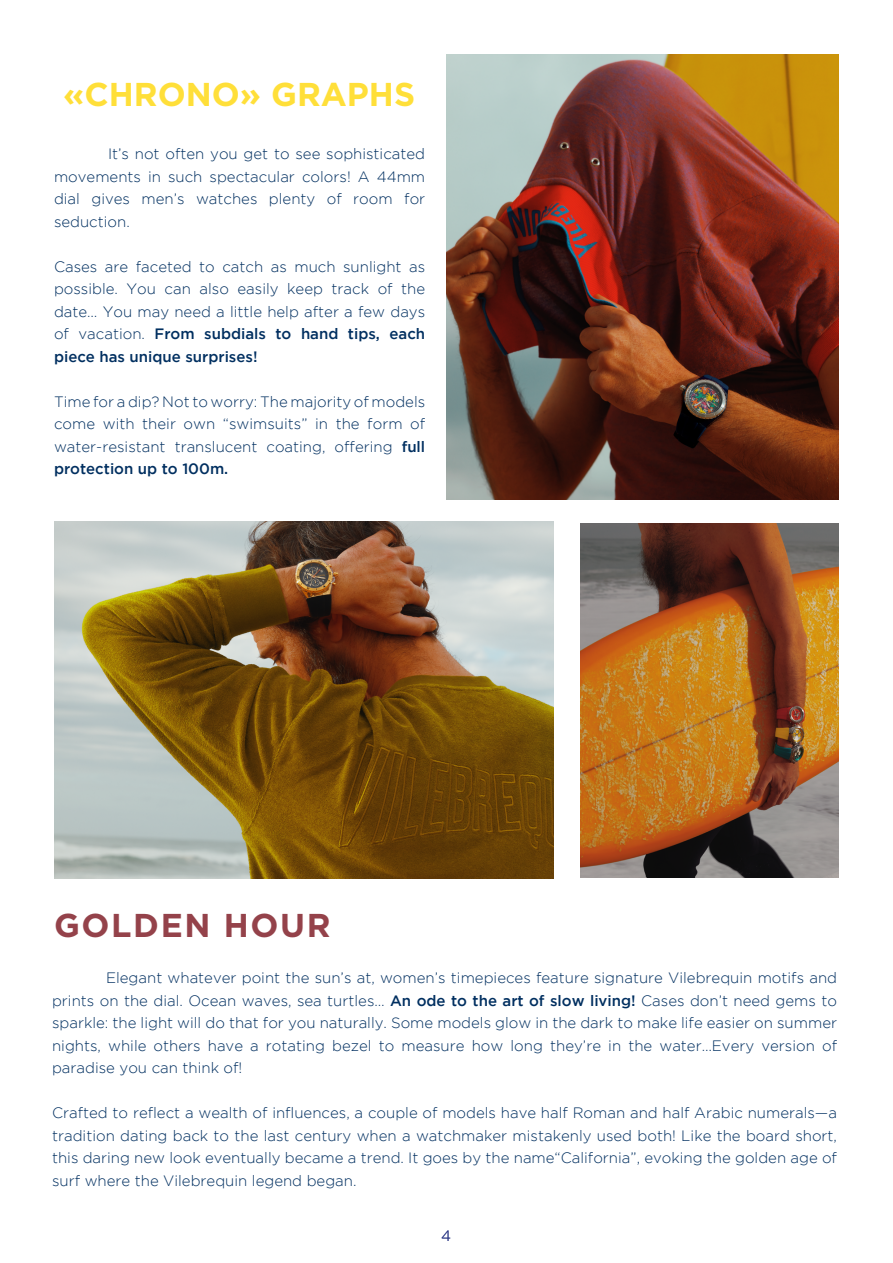
<style>
.page{position:relative;width:893px;height:1263px;background:#fff}
.page>*{position:absolute;margin:0;border:0;box-sizing:border-box;transform-origin:0 0}
.t1{font:700 33px "Gotham";color:#ffdf39}
.t2{font:700 33px "Gotham";letter-spacing:.05em;color:#94424a}
.t3{font:300 15px/22.5px "Gotham";color:#002f60;text-align:justify}
.t4{font:300 15px "Gotham";color:#283583}
.s1{font-weight:500}
</style>
<div class="page">
<img style="left:446px;top:54px;width:393px;height:446px">
<img style="left:54px;top:521px;width:500px;height:357px">
<img style="left:580px;top:523px;width:259px;height:355px">
<h1 class="t1" style="left:63px;top:72px;width:353px">«CHRONO» GRAPHS</h1>
<p class="t3" style="left:54px;top:143px;width:373px;text-indent:54px">It’s not often you get to see sophisticated movements in such spectacular colors! A 44mm dial gives men’s watches plenty of room for seduction.</p>
<p class="t3" style="left:54px;top:255px;width:373px">Cases are faceted to catch as much sunlight as possible. You can also easily keep track of the date… You may need a little help after a few days of vacation. <span class="s1">From subdials to hand tips, each piece has unique surprises!</span></p>
<p class="t3" style="left:54px;top:390px;width:373px">Time for a dip? Not to worry: The majority of models come with their own “swimsuits” in the form of water-resistant translucent coating, offering <span class="s1">full protection up to 100m.</span></p>
<h1 class="t2" style="left:54px;top:903px;width:278px">GOLDEN HOUR</h1>
<p class="t3" style="left:52px;top:966px;width:786px;text-indent:54px">Elegant whatever point the sun’s at, women’s timepieces feature signature Vilebrequin motifs and prints on the dial. Ocean waves, sea turtles… <span class="s1">An ode to the art of slow living!</span> Cases don’t need gems to sparkle: the light will do that for you naturally. Some models glow in the dark to make life easier on summer nights, while others have a rotating bezel to measure how long they’re in the water…Every version of paradise you can think of!</p>
<p class="t3" style="left:52px;top:1101px;width:786px">Crafted to reflect a wealth of influences, a couple of models have half Roman and half Arabic numerals—a tradition dating back to the last century when a watchmaker mistakenly used both! Like the board short, this daring new look eventually became a trend. It goes by the name“California”, evoking the golden age of surf where the Vilebrequin legend began.</p>
<p class="t4" style="left:441px;top:1227px;width:11px">4</p>
</div>
